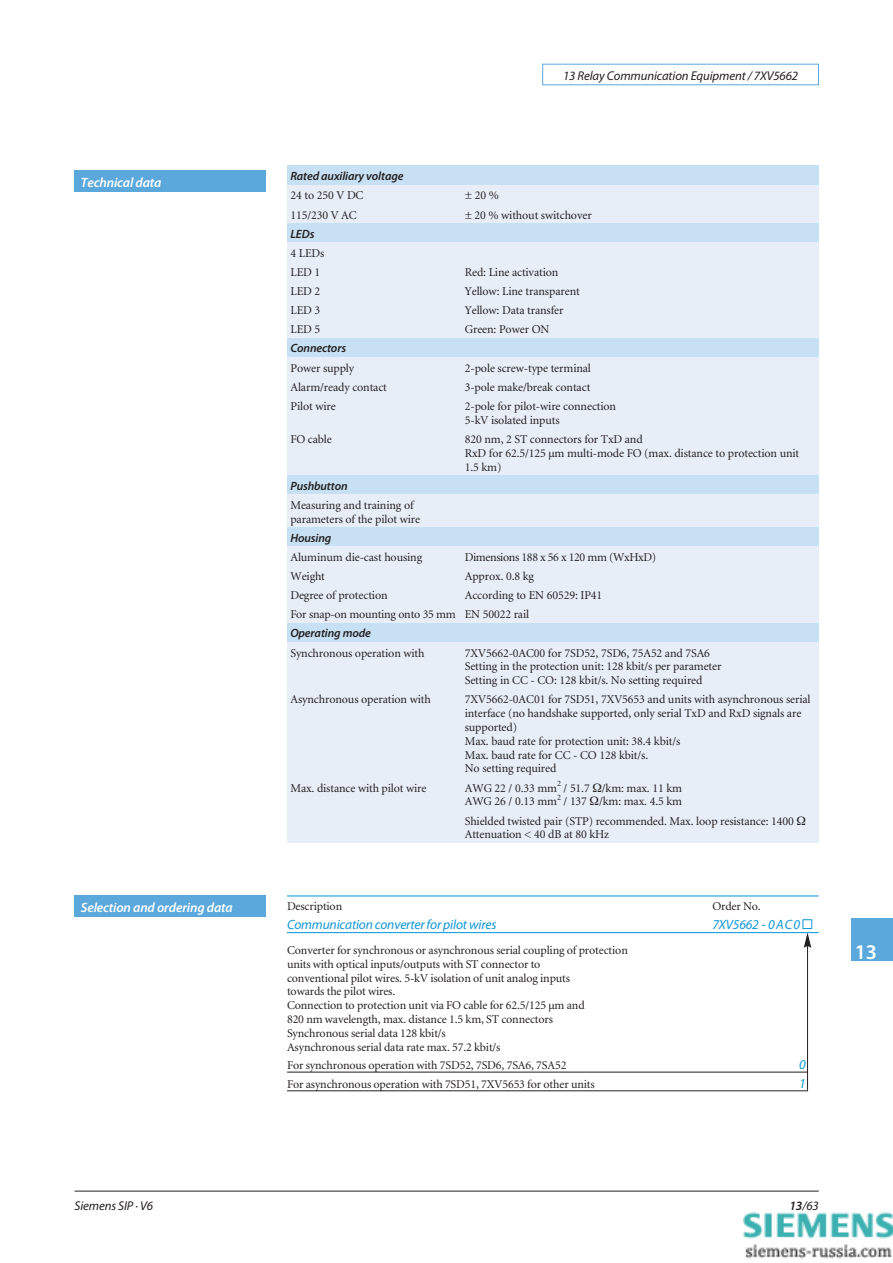
<style>
.page{position:relative;width:893px;height:1263px;background:#fff}
.page>*{position:absolute;margin:0;border:0;box-sizing:border-box;transform-origin:0 0}
.t1{font:300 21px "Myriad Pro";color:#fff}
.t2{font:italic 13.5px "Myriad Pro";letter-spacing:-.015em;color:#1197d6}
.t3{font:italic 300 13.5px "Myriad Pro";letter-spacing:-.01em;color:#fff}
.t4{font:italic 12.75px "Myriad Pro";letter-spacing:-.01em;color:#231f20}
.t5{font:12px/13.8px "Minion";letter-spacing:-.01em;color:#231f20}
.t6{font:italic 300 12px "Myriad Pro";letter-spacing:-.01em;color:#231f20}
.t7{font:12px "Minion";letter-spacing:-.03em;color:#231f20}
.t8{font:8.25px "Minion";color:#231f20}
.s1{font-weight:300}
</style>
<div class="page">
<hr style="left:75px;top:1191px;width:744px;height:1px;background:#231f20">
<div style="left:75px;top:170px;width:191px;height:21px;background:#5ba8dc"></div>
<div style="left:542px;top:64px;width:277px;height:21px;border:1px solid #5ba8dc"></div>
<div style="left:851px;top:918px;width:42px;height:43px;background:#5ba8dc"></div>
<div style="left:287px;top:166px;width:532px;height:19px;background:#c7e0f3"></div>
<div style="left:287px;top:185px;width:532px;height:19px;background:#e8eef8"></div>
<div style="left:287px;top:204px;width:532px;height:19px;background:#e8eef8"></div>
<div style="left:287px;top:223px;width:532px;height:19px;background:#c7e0f3"></div>
<div style="left:287px;top:242px;width:532px;height:20px;background:#e8eef8"></div>
<div style="left:287px;top:262px;width:532px;height:19px;background:#e8eef8"></div>
<div style="left:287px;top:281px;width:532px;height:19px;background:#e8eef8"></div>
<div style="left:287px;top:300px;width:532px;height:19px;background:#e8eef8"></div>
<div style="left:287px;top:319px;width:532px;height:19px;background:#e8eef8"></div>
<div style="left:287px;top:338px;width:532px;height:19px;background:#c7e0f3"></div>
<div style="left:287px;top:357px;width:532px;height:19px;background:#e8eef8"></div>
<div style="left:287px;top:376px;width:532px;height:19px;background:#e8eef8"></div>
<div style="left:287px;top:396px;width:532px;height:32px;background:#e8eef8"></div>
<div style="left:287px;top:428px;width:532px;height:47px;background:#e8eef8"></div>
<div style="left:287px;top:475px;width:532px;height:19px;background:#c7e0f3"></div>
<div style="left:287px;top:494px;width:532px;height:33px;background:#e8eef8"></div>
<div style="left:287px;top:527px;width:532px;height:19px;background:#c7e0f3"></div>
<div style="left:287px;top:546px;width:532px;height:20px;background:#e8eef8"></div>
<div style="left:287px;top:566px;width:532px;height:19px;background:#e8eef8"></div>
<div style="left:287px;top:585px;width:532px;height:19px;background:#e8eef8"></div>
<div style="left:287px;top:604px;width:532px;height:19px;background:#e8eef8"></div>
<div style="left:287px;top:623px;width:532px;height:19px;background:#c7e0f3"></div>
<div style="left:287px;top:642px;width:532px;height:47px;background:#e8eef8"></div>
<div style="left:287px;top:689px;width:532px;height:88px;background:#e8eef8"></div>
<div style="left:287px;top:777px;width:532px;height:33px;background:#e8eef8"></div>
<div style="left:287px;top:810px;width:532px;height:33px;background:#e8eef8"></div>
<div style="left:75px;top:896px;width:191px;height:21px;background:#5ba8dc"></div>
<hr style="left:287px;top:932px;width:532px;height:1px;background:#0095d9">
<hr style="left:287px;top:1072px;width:521px;height:1px;background:#231f20">
<hr style="left:287px;top:1090px;width:521px;height:1px;background:#231f20">
<hr style="left:287px;top:896px;width:532px;height:1px;background:#0095d9">
<hr style="left:807px;top:945px;width:1px;height:145px;background:#231f20">
<img style="left:743px;top:1212px;width:150px;height:47px">
<svg style="left:802px;top:932px;width:10px;height:16px"></svg>
<p class="t4" style="left:563px;top:71px;width:237px">13 Relay Communication Equipment / 7XV5662</p>
<p class="t3" style="left:81px;top:177px;width:82px">Technical data</p>
<p class="t6" style="left:290px;top:172px;width:115px">Rated auxiliary voltage</p>
<p class="t5" style="left:290px;top:190px;width:75px">24 to 250 V DC</p>
<p class="t5" style="left:465px;top:190px;width:36px">±20%</p>
<p class="t5" style="left:290px;top:209px;width:68px">115/230 V AC</p>
<p class="t5" style="left:465px;top:209px;width:129px">± 20 % without switchover</p>
<p class="t6" style="left:290px;top:229px;width:26px">LEDs</p>
<p class="t5" style="left:290px;top:244px;width:36px;line-height:19.2px">4 LEDs<br>LED 1</p>
<p class="t5" style="left:465px;top:266px;width:95px">Red: Line activation</p>
<p class="t5" style="left:290px;top:285px;width:31px">LED 2</p>
<p class="t5" style="left:465px;top:285px;width:117px">Yellow: Line transparent</p>
<p class="t5" style="left:290px;top:304px;width:31px">LED 3</p>
<p class="t5" style="left:465px;top:304px;width:100px">Yellow: Data transfer</p>
<p class="t5" style="left:290px;top:324px;width:31px">LED 5</p>
<p class="t5" style="left:465px;top:324px;width:86px">Green: Power ON</p>
<p class="t6" style="left:290px;top:344px;width:57px">Connectors</p>
<p class="t5" style="left:290px;top:362px;width:65px">Power supply</p>
<p class="t5" style="left:465px;top:362px;width:128px">2-pole screw-type terminal</p>
<p class="t5" style="left:290px;top:381px;width:98px">Alarm/ready contact</p>
<p class="t5" style="left:465px;top:381px;width:127px">3-pole make/break contact</p>
<p class="t5" style="left:290px;top:400px;width:47px">Pilot wire</p>
<p class="t5" style="left:465px;top:400px;width:153px">2-pole for pilot-wire connection<br>5-kV isolated inputs</p>
<p class="t5" style="left:290px;top:433px;width:43px">FO cable</p>
<p class="t5" style="left:465px;top:433px;width:336px">820 nm, 2 ST connectors for TxD and<br>RxD for 62.5/125 µm multi-mode FO (max. distance to protection unit<br>1.5 km)</p>
<p class="t6" style="left:290px;top:481px;width:59px">Pushbutton</p>
<p class="t5" style="left:290px;top:499px;width:131px">Measuring and training of parameters of the pilot wire</p>
<p class="t6" style="left:290px;top:533px;width:42px">Housing</p>
<p class="t5" style="left:290px;top:551px;width:133px">Aluminum die-cast housing</p>
<p class="t7" style="left:465px;top:552px;width:193px">Dimensions 188 x 56 x 120 mm (WxHxD)</p>
<p class="t5" style="left:290px;top:570px;width:36px">Weight</p>
<p class="t5" style="left:465px;top:570px;width:71px">Approx. 0.8 kg</p>
<p class="t5" style="left:290px;top:589px;width:99px">Degree of protection</p>
<p class="t5" style="left:290px;top:587px;width:313px;line-height:19.2px;text-indent:174px">According to EN 60529: IP41<br>For snap-on mounting onto 35 mm EN 50022 rail</p>
<p class="t6" style="left:290px;top:629px;width:82px">Operating mode</p>
<p class="t5" style="left:290px;top:647px;width:136px">Synchronous operation with</p>
<p class="t5" style="left:465px;top:647px;width:258px">7XV5662-0AC00 for 7SD52, 7SD6, 75A52 and 7SA6<br>Setting in the protection unit: 128 kbit/s per parameter<br>Setting in CC - CO: 128 kbit/s. No setting required</p>
<p class="t5" style="left:290px;top:694px;width:142px">Asynchronous operation with</p>
<p class="t5" style="left:465px;top:694px;width:347px">7XV5662-0AC01 for 7SD51, 7XV5653 and units with asynchronous serial interface (no handshake supported, only serial TxD and RxD signals are supported)<br>Max. baud rate for protection unit: 38.4 kbit/s<br>Max. baud rate for CC - CO 128 kbit/s.<br>No setting required</p>
<p class="t5" style="left:290px;top:782px;width:138px">Max. distance with pilot wire</p>
<p class="t5" style="left:465px;top:782px;width:94px">AWG 22 / 0.33 mm</p>
<p class="t8" style="left:557px;top:780px;width:5px">2</p>
<p class="t5" style="left:564px;top:782px;width:120px">/ 51.7 /km: max. 11 km</p>
<p class="t8" style="left:557px;top:794px;width:5px">2</p>
<p class="t5" style="left:465px;top:793px;width:331px;line-height:19.2px;text-indent:99px">/ 137 /km: max. 4.5 km<br>Shielded twisted pair (STP) recommended. Max. loop resistance: 1400</p>
<p class="t5" style="left:465px;top:829px;width:146px">Attenuation &lt; 40 dB at 80 kHz</p>
<p class="t5" style="left:465px;top:796px;width:94px">AWG 26 / 0.13 mm</p>
<p class="t3" style="left:81px;top:902px;width:153px">Selection and ordering data</p>
<p class="t5" style="left:287px;top:900px;width:57px">Description</p>
<p class="t5" style="left:712px;top:900px;width:50px">Order No.</p>
<p class="t2" style="left:287px;top:919px;width:211px">Communication converter for pilot wires</p>
<p class="t2" style="left:712px;top:919px;width:89px">7XV5662 - 0AC0</p>
<p class="t5" style="left:287px;top:944px;width:342px">Converter for synchronous or asynchronous serial coupling of protection units with optical inputs/outputs with ST connector to<br>conventional pilot wires. 5-kV isolation of unit analog inputs<br>towards the pilot wires.<br>Connection to protection unit via FO cable for 62.5/125 µm and<br>820 nm wavelength, max. distance 1.5 km, ST connectors<br>Synchronous serial data 128 kbit/s<br>Asynchronous serial data rate max. 57.2 kbit/s</p>
<p class="t5" style="left:287px;top:1059px;width:281px">For synchronous operation with 7SD52, 7SD6, 7SA6, 7SA52</p>
<p class="t2" style="left:799px;top:1059px;width:8px">0</p>
<p class="t5" style="left:287px;top:1078px;width:309px">For asynchronous operation with 7SD51, 7XV5653 for other units</p>
<p class="t2" style="left:799px;top:1078px;width:8px">1</p>
<h1 class="t1" style="left:855px;top:945px;width:24px">13</h1>
<p class="t4" style="left:75px;top:1201px;width:80px">Siemens SIP · V6</p>
<p class="t4" style="left:789px;top:1201px;width:31px"><span class="s1">13</span>/63</p>
</div>
